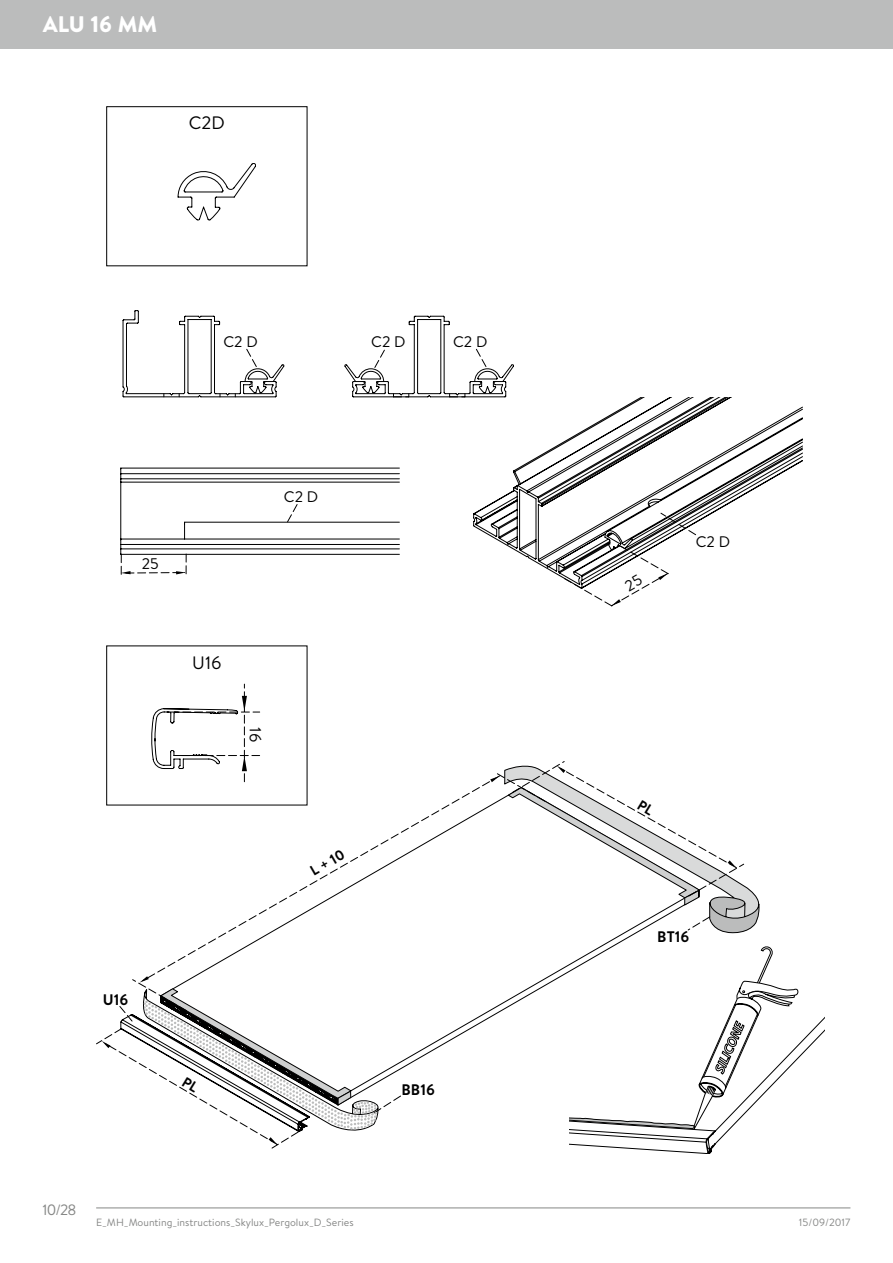
<style>
.page{position:relative;width:893px;height:1263px;background:#fff}
.page>*{position:absolute;margin:0;border:0;box-sizing:border-box;transform-origin:0 0}
.t1{font:900 22.5px "Brandon Text";color:#fff}
.t2{font:18px "Brandon Text";color:#000}
.t3{font:16.2px "Brandon Text";color:#000}
.t4{font:15.3px "Brandon Text";color:#000}
.t5{font:700 15.3px "Brandon Text";color:#000}
.t6{font:15px "Brandon Text";color:#868786}
.t7{font:700 14.4px "Brandon Text";color:#000}
.t8{font:10.5px "Brandon Text";color:#868786}
</style>
<div class="page">
<hr style="left:96px;top:1207px;width:754px;height:1px;background:#868786">
<div style="left:0;top:0;width:893px;height:49px;background:#bbbcbc"></div>
<svg style="left:123px;top:310px;width:391px;height:87px"></svg>
<svg style="left:120px;top:468px;width:1px;height:14px"></svg>
<hr style="left:120px;top:482px;width:1px;height:57px;background:#000">
<hr style="left:121px;top:549px;width:278px;height:1px;background:#000">
<hr style="left:121px;top:554px;width:278px;height:1px;background:#000">
<hr style="left:121px;top:468px;width:278px;height:1px;background:#000">
<hr style="left:121px;top:473px;width:278px;height:1px;background:#000">
<hr style="left:121px;top:478px;width:278px;height:1px;background:#000">
<hr style="left:121px;top:482px;width:278px;height:1px;background:#000">
<hr style="left:121px;top:539px;width:278px;height:1px;background:#000">
<hr style="left:121px;top:544px;width:278px;height:1px;background:#000">
<hr style="left:185px;top:522px;width:214px;height:1px;background:#000">
<svg style="left:287px;top:504px;width:12px;height:19px"></svg>
<svg style="left:178px;top:163px;width:78px;height:57px"></svg>
<div style="left:106px;top:106px;width:201px;height:160px;border:1px solid #000"></div>
<svg style="left:473px;top:397px;width:330px;height:181px"></svg>
<svg style="left:660px;top:512px;width:36px;height:24px"></svg>
<svg style="left:132px;top:772px;width:373px;height:239px"></svg>
<svg style="left:151px;top:684px;width:109px;height:98px"></svg>
<svg style="left:120px;top:522px;width:67px;height:53px"></svg>
<svg style="left:563px;top:545px;width:108px;height:62px"></svg>
<svg style="left:96px;top:988px;width:305px;height:160px"></svg>
<svg style="left:505px;top:761px;width:320px;height:393px"></svg>
<h1 class="t1" style="left:43px;top:8px;width:116px">ALU 16 MM</h1>
<h2 class="t2" style="left:189px;top:111px;width:38px">C2D</h2>
<h3 class="t5" style="left:103px;top:989px;width:27px">U16</h3>
<h3 class="t6" style="left:43px;top:1199px;width:36px">10/28</h3>
<h3 class="t4" style="left:223px;top:332px;width:36px">C2 D</h3>
<h3 class="t4" style="left:371px;top:332px;width:36px">C2 D</h3>
<h3 class="t4" style="left:453px;top:332px;width:36px">C2 D</h3>
<h3 class="t4" style="left:284px;top:486px;width:36px">C2 D</h3>
<h2 class="t2" style="left:192px;top:650px;width:31px">U16</h2>
<h3 class="t3" style="left:267px;top:727px;width:16px;rotate:90deg">16</h3>
<h3 class="t7" style="left:306px;top:863px;width:39px;rotate:-30deg">L + 10</h3>
<h3 class="t5" style="left:402px;top:1079px;width:35px">BB16</h3>
<h3 class="t4" style="left:696px;top:531px;width:36px">C2 D</h3>
<h3 class="t5" style="left:657px;top:926px;width:34px">BT16</h3>
<p class="t8" style="left:96px;top:1215px;width:259px">E_MH_Mounting_instructions_Skylux_Pergolux_D_Series</p>
<p class="t8" style="left:799px;top:1215px;width:53px">15/09/2017</p>
</div>
